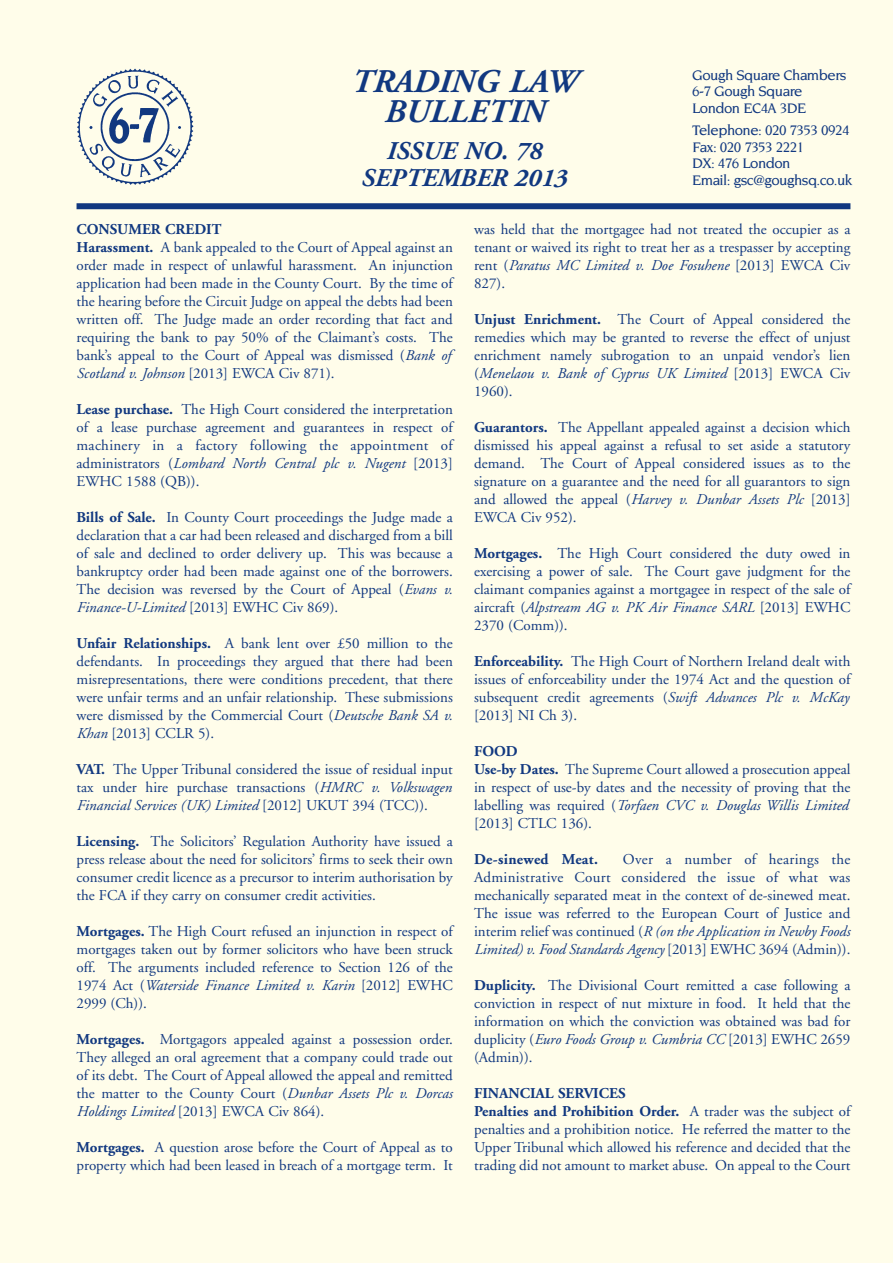
<style>
.page{position:relative;width:893px;height:1263px;background:#fffdea}
.page>*{position:absolute;margin:0;border:0;box-sizing:border-box;transform-origin:0 0}
.t1{font:italic 700 33px/30px "Adobe Garamond";color:#113880;text-align:center}
.t2{font:italic 700 25.5px/27px "Adobe Garamond";color:#113880;text-align:center}
.t3{font:15px/18px "Adobe Garamond";color:#113880;text-align:justify}
.t4{font:500 15px/16.5px "Novarese";letter-spacing:-.035em;color:#113880}
.t5{font:700 15px "Adobe Garamond";letter-spacing:.02em;color:#113880}
.s1{font-style:italic}
.s2{font-weight:700}
</style>
<div class="page">
<img style="left:77px;top:68px;width:117px;height:117px">
<div style="left:77px;top:203px;width:773px;height:6px;background:#113880"></div>
<p class="t4" style="left:692px;top:67px;width:156px">Gough Square Chambers<br>6-7 Gough Square<br>London EC4A 3DE</p>
<p class="t4" style="left:692px;top:123px;width:162px">Telephone: 020 7353 0924<br>Fax: 020 7353 2221<br>DX: 476 London<br>Email: gsc@goughsq.co.uk</p>
<p class="t3" style="left:474px;top:221px;width:378px">was held that the mortgagee had not treated the occupier as a tenant or waived its right to treat her as a trespasser by accepting rent (<span class="s1">Paratus MC Limited v. Doe Fosuhene</span> [2013] EWCA Civ 827).</p>
<p class="t3" style="left:474px;top:311px;width:378px"><span class="s2">Unjust Enrichment.</span> The Court of Appeal considered the remedies which may be granted to reverse the effect of unjust enrichment namely subrogation to an unpaid vendor’s lien (<span class="s1">Menelaou v. Bank of Cyprus UK Limited</span> [2013] EWCA Civ 1960).</p>
<p class="t3" style="left:474px;top:419px;width:378px"><span class="s2">Guarantors.</span> The Appellant appealed against a decision which dismissed his appeal against a refusal to set aside a statutory demand. The Court of Appeal considered issues as to the signature on a guarantee and the need for all guarantors to sign and allowed the appeal (<span class="s1">Harvey v. Dunbar Assets Plc</span> [2013] EWCA Civ 952).</p>
<p class="t3" style="left:474px;top:545px;width:378px"><span class="s2">Mortgages.</span> The High Court considered the duty owed in exercising a power of sale. The Court gave judgment for the claimant companies against a mortgagee in respect of the sale of aircraft (<span class="s1">Alpstream AG v. PK Air Finance SARL</span> [2013] EWHC 2370 (Comm)).</p>
<p class="t3" style="left:474px;top:653px;width:378px"><span class="s2">Enforceability.</span> The High Court of Northern Ireland dealt with issues of enforceability under the 1974 Act and the question of subsequent credit agreements (<span class="s1">Swift Advances Plc v. McKay </span>[2013] NI Ch 3).</p>
<p class="t3" style="left:474px;top:743px;width:378px;text-align:left"><span class="s2">FOOD<br>Use-by Dates.</span> The Supreme Court allowed a prosecution appeal in respect of use-by dates and the necessity of proving that the labelling was required (<span class="s1">Torfaen CVC v. Douglas Willis Limited </span>[2013] CTLC 136).</p>
<p class="t5" style="left:474px;top:853px;width:125px">De-sinewed Meat.</p>
<h1 class="t1" style="left:350px;top:69px;width:228px">TRADING LAW<br>BULLETIN</h1>
<h2 class="t2" style="left:360px;top:140px;width:208px">ISSUE NO. 78<br>SEPTEMBER 2013</h2>
<p class="t3" style="left:77px;top:221px;width:378px;text-align:left"><span class="s2">CONSUMER CREDIT<br>Harassment.</span> A bank appealed to the Court of Appeal against an order made in respect of unlawful harassment. An injunction application had been made in the County Court. By the time of the hearing before the Circuit Judge on appeal the debts had been written off. The Judge made an order recording that fact and requiring the bank to pay 50% of the Claimant’s costs. The bank’s appeal to the Court of Appeal was dismissed (<span class="s1">Bank of Scotland v. Johnson</span> [2013] EWCA Civ 871).</p>
<p class="t3" style="left:77px;top:401px;width:378px"><span class="s2">Lease purchase.</span> The High Court considered the interpretation of a lease purchase agreement and guarantees in respect of machinery in a factory following the appointment of administrators (<span class="s1">Lombard North Central plc v. Nugent</span> [2013] EWHC 1588 (QB)).</p>
<p class="t3" style="left:77px;top:509px;width:378px"><span class="s2">Bills of Sale.</span> In County Court proceedings the Judge made a declaration that a car had been released and discharged from a bill of sale and declined to order delivery up. This was because a bankruptcy order had been made against one of the borrowers.<br>The decision was reversed by the Court of Appeal (<span class="s1">Evans v.<br>Finance-U-Limited</span> [2013] EWHC Civ 869).</p>
<p class="t3" style="left:77px;top:635px;width:378px"><span class="s2">Unfair Relationships.</span> A bank lent over £50 million to the defendants. In proceedings they argued that there had been misrepresentations, there were conditions precedent, that there were unfair terms and an unfair relationship. These submissions were dismissed by the Commercial Court (<span class="s1">Deutsche Bank SA v.<br>Khan</span> [2013] CCLR 5).</p>
<p class="t3" style="left:77px;top:761px;width:378px"><span class="s2">VAT.</span> The Upper Tribunal considered the issue of residual input tax under hire purchase transactions (<span class="s1">HMRC v. Volkswagen Financial Services (UK) Limited</span> [2012] UKUT 394 (TCC)).</p>
<p class="t3" style="left:77px;top:833px;width:378px"><span class="s2">Licensing.</span> The Solicitors’ Regulation Authority have issued a press release about the need for solicitors’ firms to seek their own consumer credit licence as a precursor to interim authorisation by the FCA if they carry on consumer credit activities.</p>
<p class="t3" style="left:77px;top:923px;width:378px"><span class="s2">Mortgages.</span> The High Court refused an injunction in respect of mortgages taken out by former solicitors who have been struck off. The arguments included reference to Section 126 of the 1974 Act (<span class="s1">Waterside Finance Limited v. Karin</span> [2012] EWHC 2999 (Ch)).</p>
<p class="t3" style="left:77px;top:1031px;width:378px"><span class="s2">Mortgages.</span> Mortgagors appealed against a possession order.<br>They alleged an oral agreement that a company could trade out of its debt. The Court of Appeal allowed the appeal and remitted the matter to the County Court (<span class="s1">Dunbar Assets Plc v. Dorcas Holdings Limited</span> [2013] EWCA Civ 864).</p>
<p class="t3" style="left:77px;top:1139px;width:378px"><span class="s2">Mortgages.</span> A question arose before the Court of Appeal as to property which had been leased in breach of a mortgage term. It</p>
<p class="t3" style="left:474px;top:851px;width:378px;text-indent:149px">Over a number of hearings the Administrative Court considered the issue of what was mechanically separated meat in the context of de-sinewed meat.<br>The issue was referred to the European Court of Justice and interim relief was continued (<span class="s1">R (on the Application in Newby Foods Limited) v. Food Standards Agency</span> [2013] EWHC 3694 (Admin)).</p>
<p class="t3" style="left:474px;top:977px;width:378px"><span class="s2">Duplicity.</span> The Divisional Court remitted a case following a conviction in respect of nut mixture in food. It held that the information on which the conviction was obtained was bad for duplicity (<span class="s1">Euro Foods Group v. Cumbria CC</span> [2013] EWHC 2659 (Admin)).</p>
<p class="t3" style="left:474px;top:1085px;width:378px;text-align:left"><span class="s2">FINANCIAL SERVICES<br>Penalties and Prohibition Order.</span> A trader was the subject of penalties and a prohibition notice. He referred the matter to the Upper Tribunal which allowed his reference and decided that the trading did not amount to market abuse. On appeal to the Court</p>
</div>
